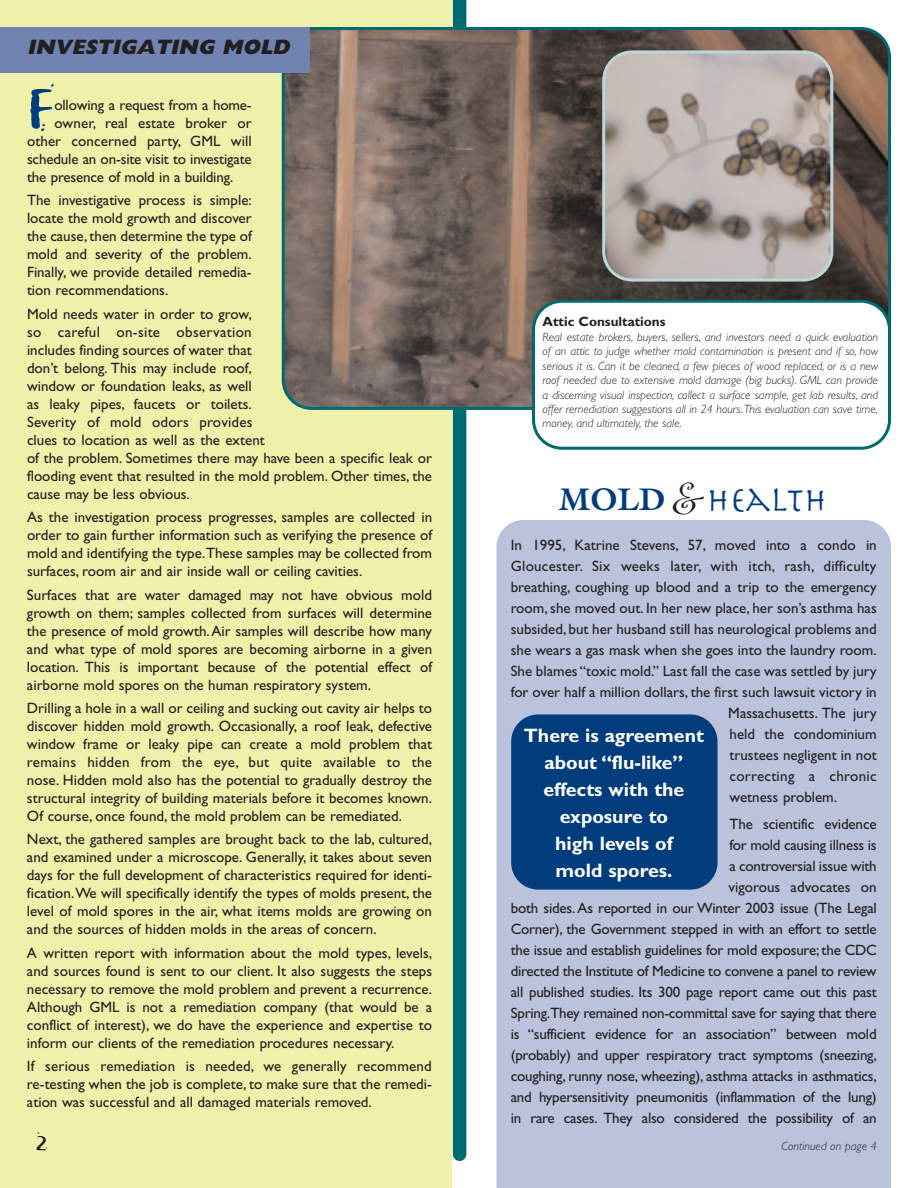
<style>
.page{position:relative;width:918px;height:1188px;background:#fff}
.page>*{position:absolute;margin:0;border:0;box-sizing:border-box;transform-origin:0 0}
.t1{font:56.4px "Khaki Two";color:#013d7d}
.t2{font:36.3px "Herculanum";color:#013d7d;scale:.91 1}
.t3{font:italic 800 21px "Gill Sans";color:#231f20}
.t4{font:21px "Khaki Two";color:#231f20}
.t5{font:700 19.5px/27px "Gill Sans";color:#fff;text-align:center}
.t6{font:15px/18px "Gill Sans";color:#231f20;text-align:justify}
.t7{font:15px "Gill Sans";letter-spacing:.02em;color:#231f20}
.t8{font:700 13.5px "Gill Sans";color:#231f20}
.t9{font:italic 300 12px/14.4px "Gill Sans";color:#231f20;text-align:justify}
.s1{font-family:"Galliard";font-weight:700;font-size:31.5px}
.s2{font-family:"Curlz";font-style:italic;font-size:45px;color:#231f20}
</style>
<div class="page">
<div style="left:0;top:0;width:452px;height:1188px;background:#eff0a9"></div>
<div style="left:453px;top:0;width:13px;height:1161px;background:#006a71"></div>
<svg style="left:282px;top:27px;width:609px;height:383px;background:#6f625a"></svg>
<div style="left:0;top:27px;width:309px;height:45px;background:#7183b1"></div>
<div style="left:496px;top:520px;width:395px;height:668px;background:#bbc2db"></div>
<div style="left:511px;top:714px;width:207px;height:176px;background:#013d7d;border-radius:27px"></div>
<svg style="left:532px;top:300px;width:359px;height:150px"></svg>
<div style="left:543px;top:317px;width:335px;height:118px;background:#fff"></div>
<svg style="left:602px;top:50px;width:231px;height:232px;background:#aea6a2"></svg>
<h3 class="t3" style="left:27px;top:39px;width:268px">INVESTIGATING MOLD</h3>
<h1 class="t1" style="left:27px;top:90px;width:29px">F</h1>
<p class="t6" style="left:54px;top:97px;width:199px">ollowing a request from a home-</p>
<p class="t6" style="left:54px;top:115px;width:199px">owner, real estate broker or</p>
<p class="t6" style="left:27px;top:133px;width:226px">other concerned party, GML will</p>
<p class="t6" style="left:27px;top:151px;width:226px">schedule an on-site visit to investigate</p>
<p class="t6" style="left:27px;top:169px;width:208px">the presence of mold in a building.</p>
<p class="t6" style="left:27px;top:193px;width:226px">The investigative process is simple: locate the mold growth and discover the cause, then determine the type of mold and severity of the problem.<br>Finally, we provide detailed remedia&shy;tion recommendations.</p>
<p class="t6" style="left:27px;top:306px;width:407px;text-align:left">Mold needs water in order to grow,<br>so careful on-site observation<br>includes finding sources of water that<br>don’t belong. This may include roof,<br>window or foundation leaks, as well<br>as leaky pipes, faucets or toilets.<br>Severity of mold odors provides<br>clues to location as well as the extent<br>of the problem. Sometimes there may have been a specific leak or flooding event that resulted in the mold problem. Other times, the cause may be less obvious.</p>
<p class="t6" style="left:27px;top:510px;width:407px">As the investigation process progresses, samples are collected in order to gain further information such as verifying the presence of mold and identifying the type.These samples may be collected from surfaces, room air and air inside wall or ceiling cavities.</p>
<p class="t6" style="left:27px;top:587px;width:407px">Surfaces that are water damaged may not have obvious mold growth on them; samples collected from surfaces will determine the presence of mold growth.Air samples will describe how many and what type of mold spores are becoming airborne in a given location. This is important because of the potential effect of airborne mold spores on the human respiratory system.</p>
<p class="t6" style="left:27px;top:700px;width:407px">Drilling a hole in a wall or ceiling and sucking out cavity air helps to discover hidden mold growth. Occasionally, a roof leak, defective window frame or leaky pipe can create a mold problem that remains hidden from the eye, but quite available to the nose. Hidden mold also has the potential to gradually destroy the structural integrity of building materials before it becomes known.<br>Of course, once found, the mold problem can be remediated.</p>
<p class="t6" style="left:27px;top:832px;width:407px">Next, the gathered samples are brought back to the lab, cultured, and examined under a microscope. Generally, it takes about seven days for the full development of characteristics required for identi&shy;fication.We will specifically identify the types of molds present, the level of mold spores in the air, what items molds are growing on and the sources of hidden molds in the areas of concern.</p>
<p class="t6" style="left:27px;top:945px;width:407px">A written report with information about the mold types, levels, and sources found is sent to our client. It also suggests the steps necessary to remove the mold problem and prevent a recurrence.<br>Although GML is not a remediation company (that would be a conflict of interest), we do have the experience and expertise to inform our clients of the remediation procedures necessary.</p>
<p class="t6" style="left:27px;top:1059px;width:407px">If serious remediation is needed, we generally recommend re-testing when the job is complete, to make sure that the remedi&shy;ation was successful and all damaged materials removed.</p>
<p class="t8" style="left:543px;top:316px;width:125px">Attic Consultations</p>
<p class="t9" style="left:543px;top:331px;width:337px">Real estate brokers, buyers, sellers, and investors need a quick evaluation of an attic to judge whether mold contamination is present and if so, how serious it is. Can it be cleaned, a few pieces of wood replaced, or is a new roof needed due to extensive mold damage (big bucks). GML can provide a discerning visual inspection, collect a surface sample, get lab results, and offer remediation suggestions all in 24 hours.This evaluation can save time, money, and ultimately, the sale.</p>
<h2 class="t2" style="left:559px;top:476px;width:296px"><span class="s1">MOLD</span><span class="s2">&amp;</span>Health</h2>
<p class="t6" style="left:511px;top:538px;width:368px">In 1995, Katrine Stevens, 57, moved into a condo in</p>
<p class="t6" style="left:511px;top:559px;width:367px">Gloucester. Six weeks later, with itch, rash, difficulty</p>
<p class="t6" style="left:511px;top:580px;width:368px">breathing, coughing up blood and a trip to the emergency</p>
<p class="t6" style="left:511px;top:601px;width:368px">room, she moved out. In her new place, her son’s asthma has</p>
<p class="t6" style="left:511px;top:622px;width:367px">subsided, but her husband still has neurological problems and</p>
<p class="t6" style="left:511px;top:643px;width:367px">she wears a gas mask when she goes into the laundry room.</p>
<p class="t6" style="left:511px;top:664px;width:368px">She blames “toxic mold.” Last fall the case was settled by jury</p>
<p class="t6" style="left:511px;top:685px;width:368px">for over half a million dollars, the first such lawsuit victory in</p>
<p class="t6" style="left:728px;top:706px;width:150px">Massachusetts. The jury</p>
<p class="t6" style="left:730px;top:727px;width:149px">held the condominium</p>
<p class="t6" style="left:730px;top:748px;width:149px">trustees negligent in not</p>
<p class="t7" style="left:730px;top:771px;width:149px">correcting a chronic</p>
<p class="t6" style="left:730px;top:790px;width:109px">wetness problem.</p>
<p class="t6" style="left:511px;top:815px;width:368px;line-height:21px;text-align:right">The scientific evidence<br>for mold causing illness is<br>a controversial issue with<br>vigorous advocates on<br>both sides. As reported in our Winter 2003 issue (The Legal Corner), the Government stepped in with an effort to settle the issue and establish guidelines for mold exposure; the CDC directed the Institute of Medicine to convene a panel to review all published studies. Its 300 page report came out this past Spring.They remained non-committal save for saying that there is “sufficient evidence for an association” between mold (probably) and upper respiratory tract symptoms (sneezing, coughing, runny nose, wheezing), asthma attacks in asthmatics, and hypersensitivity pneumonitis (inflammation of the lung) in rare cases. They also considered the possibility of an</p>
<h3 class="t5" style="left:524px;top:724px;width:182px">There is agreement about “flu-like” effects with the exposure to<br>high levels of<br>mold spores.</h3>
<h3 class="t4" style="left:36px;top:1136px;width:14px">2</h3>
<p class="t9" style="left:782px;top:1140px;width:97px">Continued on page 4</p>
</div>
